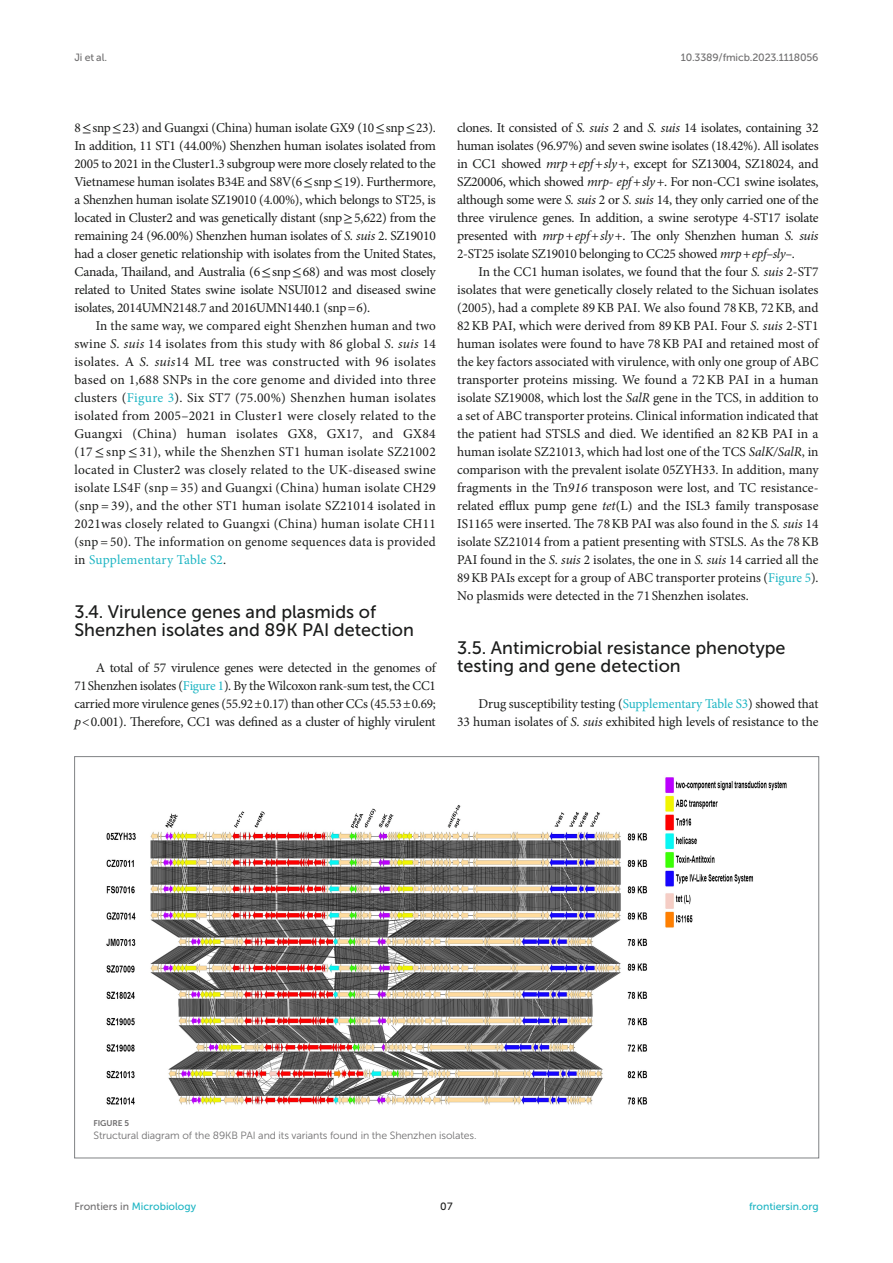
<style>
.page{position:relative;width:893px;height:1263px;background:#fff}
.page>*{position:absolute;margin:0;border:0;box-sizing:border-box;transform-origin:0 0}
.HEAD_2{font:18px/18px "Museo Sans 500";color:#1b1c1b}
.TEXT{font:13.5px/18px "Minion Pro";letter-spacing:.005em;color:#1b1c1b;text-align:justify}
.TEXT_FLUSH{font:13.5px/18px "Minion Pro";letter-spacing:-.015em;color:#1b1c1b;text-align:justify}
.FIG_LEG{font:10.5px "Museo Sans 300";letter-spacing:-.01em;color:#706f70}
.t1{font:10.5px "Museo Sans 500";color:#1db5c3}
.t2{font:10.5px "Museo Sans 500";letter-spacing:-.015em;color:#706f70}
.t3{font:10.5px "Museo Sans 500";color:#1b1c1b}
.FIG_HD{font:8.25px "Museo Sans 700";letter-spacing:-.01em;color:#706f70}
.s1{font-family:"STIX General"}
.s2{font-style:italic}
.s3{color:#1db5c3}
.s4{color:#706f70}
</style>
<div class="page">
<img style="left:106px;top:777px;width:681px;height:328px">
<p class="t2" style="left:74px;top:51px;width:34px">Ji et al.</p>
<p class="t2" style="left:681px;top:51px;width:139px">10.3389/fmicb.2023.1118056</p>
<p class="TEXT_FLUSH" style="left:74px;top:119px;width:363px">8<span class="s1">≤</span>snp<span class="s1">≤</span>23) and Guangxi (China) human isolate GX9 (10<span class="s1">≤</span>snp<span class="s1">≤</span>23).<br>In addition, 11 ST1 (44.00%) Shenzhen human isolates isolated from 2005 to 2021 in the Cluster1.3 subgroup were more closely related to the Vietnamese human isolates B34E and S8V(6<span class="s1">≤</span>snp<span class="s1">≤</span>19). Furthermore, a Shenzhen human isolate SZ19010 (4.00%), which belongs to ST25, is located in Cluster2 and was genetically distant (snp<span class="s1">≥</span>5,622) from the remaining 24 (96.00%) Shenzhen human isolates of <span class="s2">S. suis</span> 2. SZ19010 had a closer genetic relationship with isolates from the United States, Canada, Thailand, and Australia (6<span class="s1">≤</span>snp<span class="s1">≤</span>68) and was most closely related to United States swine isolate NSUI012 and diseased swine isolates, 2014UMN2148.7 and 2016UMN1440.1 (snp=6).</p>
<p class="TEXT" style="left:74px;top:317px;width:363px;text-indent:21px">In the same way, we compared eight Shenzhen human and two swine <span class="s2">S. suis</span> 14 isolates from this study with 86 global <span class="s2">S. suis</span> 14 isolates. A <span class="s2">S. suis</span>14 ML tree was constructed with 96 isolates based on 1,688 SNPs in the core genome and divided into three clusters (<span class="s3">Figure 3</span>). Six ST7 (75.00%) Shenzhen human isolates isolated from 2005–2021 in Cluster1 were closely related to the Guangxi (China) human isolates GX8, GX17, and GX84 (17<span class="s1">≤</span>snp<span class="s1">≤</span>31), while the Shenzhen ST1 human isolate SZ21002 located in Cluster2 was closely related to the UK-diseased swine isolate LS4F (snp = 35) and Guangxi (China) human isolate CH29 (snp = 39), and the other ST1 human isolate SZ21014 isolated in 2021was closely related to Guangxi (China) human isolate CH11 (snp = 50). The information on genome sequences data is provided in <span class="s3">Supplementary Table S2</span>.</p>
<p class="HEAD_2" style="left:74px;top:603px;width:341px">3.4. Virulence genes and plasmids of<br>Shenzhen isolates and 89 K PAI detection</p>
<p class="TEXT_FLUSH" style="left:74px;top:659px;width:363px;text-indent:21px">A total of 57 virulence genes were detected in the genomes of 71Shenzhen isolates (<span class="s3">Figure 1</span>). By the Wilcoxon rank-sum test, the CC1 carried more virulence genes (55.92±0.17) than other CCs (45.53±0.69; <span class="s2">p</span>&lt;0.001). Therefore, CC1 was defined as a cluster of highly virulent</p>
<p class="TEXT_FLUSH" style="left:457px;top:119px;width:363px">clones. It consisted of <span class="s2">S. suis</span> 2 and <span class="s2">S. suis</span> 14 isolates, containing 32 human isolates (96.97%) and seven swine isolates (18.42%). All isolates in CC1 showed <span class="s2">mrp+epf+sly+</span>, except for SZ13004, SZ18024, and SZ20006, which showed <span class="s2">mrp- epf+sly+</span>. For non-CC1 swine isolates, although some were <span class="s2">S. suis</span> 2 or <span class="s2">S. suis</span> 14, they only carried one of the three virulence genes. In addition, a swine serotype 4-ST17 isolate presented with <span class="s2">mrp+epf+sly+</span>. The only Shenzhen human <span class="s2">S. suis </span>2-ST25 isolate SZ19010 belonging to CC25 showed <span class="s2">mrp+epf–sly–</span>.</p>
<p class="TEXT" style="left:457px;top:263px;width:363px;text-indent:21px">In the CC1 human isolates, we found that the four <span class="s2">S. suis</span> 2-ST7 isolates that were genetically closely related to the Sichuan isolates (2005), had a complete 89KB PAI. We also found 78KB, 72KB, and 82KB PAI, which were derived from 89KB PAI. Four <span class="s2">S. suis</span> 2-ST1 human isolates were found to have 78KB PAI and retained most of the key factors associated with virulence, with only one group of ABC transporter proteins missing. We found a 72KB PAI in a human isolate SZ19008, which lost the <span class="s2">SalR</span> gene in the TCS, in addition to a set of ABC transporter proteins. Clinical information indicated that the patient had STSLS and died. We identified an 82KB PAI in a human isolate SZ21013, which had lost one of the TCS <span class="s2">SalK/SalR</span>, in comparison with the prevalent isolate 05ZYH33. In addition, many fragments in the Tn<span class="s2">916</span> transposon were lost, and TC resistance&shy;related efflux pump gene <span class="s2">tet</span>(L) and the ISL3 family transposase IS1165 were inserted. The 78KB PAI was also found in the <span class="s2">S. suis</span> 14 isolate SZ21014 from a patient presenting with STSLS. As the 78KB PAI found in the <span class="s2">S. suis</span> 2 isolates, the one in <span class="s2">S. suis</span> 14 carried all the 89KB PAIs except for a group of ABC transporter proteins (<span class="s3">Figure 5</span>).<br>No plasmids were detected in the 71 Shenzhen isolates.</p>
<p class="HEAD_2" style="left:457px;top:639px;width:330px">3.5. Antimicrobial resistance phenotype testing and gene detection</p>
<p class="TEXT_FLUSH" style="left:457px;top:695px;width:363px;text-align:right">Drug susceptibility testing (<span class="s3">Supplementary Table S3</span>) showed that<br>33 human isolates of <span class="s2">S. suis</span> exhibited high levels of resistance to the</p>
<p class="FIG_HD" style="left:94px;top:1118px;width:37px">FIGURE 5</p>
<p class="FIG_LEG" style="left:94px;top:1130px;width:385px">Structural diagram of the 89 KB PAI and its variants found in the Shenzhen isolates.</p>
<p class="t1" style="left:74px;top:1200px;width:123px"><span class="s4">Frontiers in</span> Microbiology</p>
<p class="t3" style="left:440px;top:1200px;width:14px">07</p>
<p class="t1" style="left:749px;top:1200px;width:71px">frontiersin.org</p>
</div>
